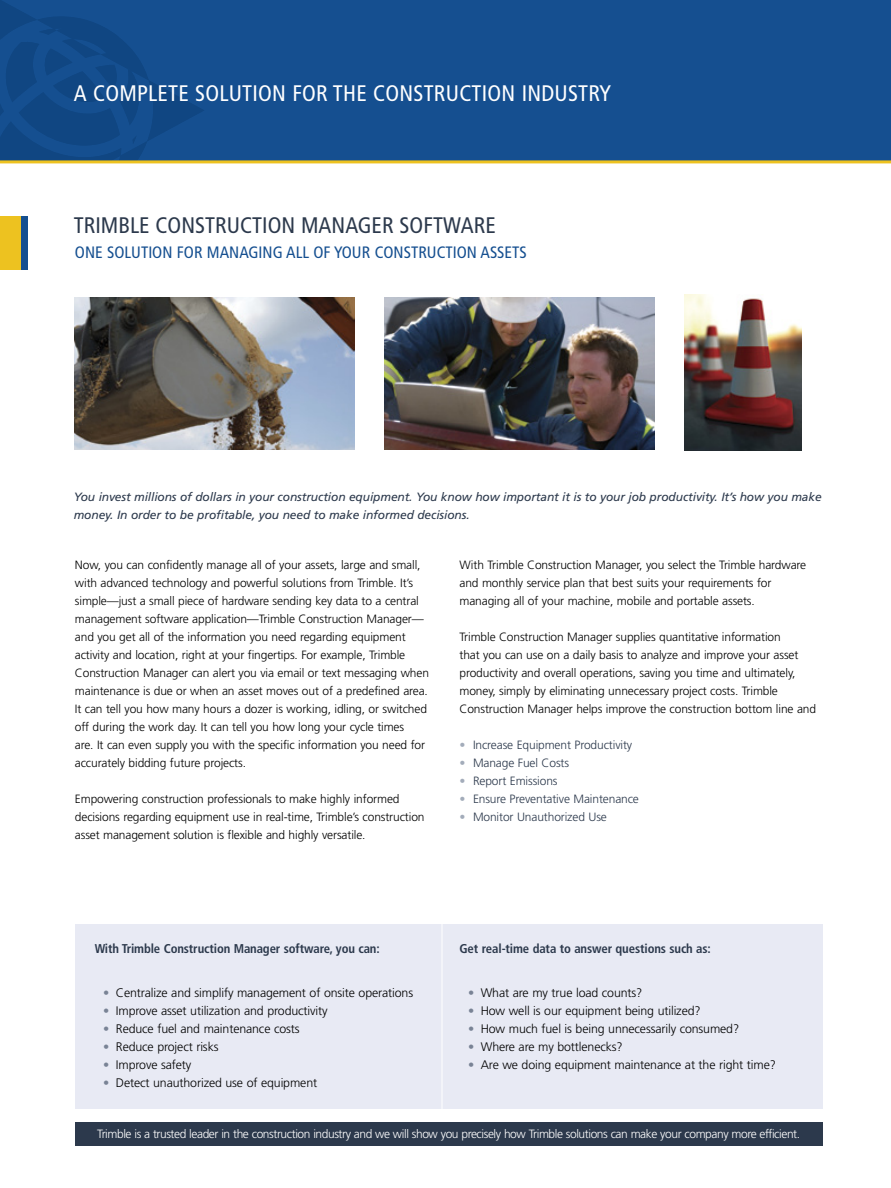
<style>
.page{position:relative;width:891px;height:1188px;background:#fff}
.page>*{position:absolute;margin:0;border:0;box-sizing:border-box;transform-origin:0 0}
.t1{font:condensed 22.5px "Frutiger LT Std";letter-spacing:.01em;color:#fff}
.t2{font:condensed 22.5px "Frutiger LT Std";color:#2c394c}
.t3{font:condensed 16.5px "Frutiger LT Std";color:#154f90}
.t4{font:700 condensed 12.75px "Frutiger LT Std";letter-spacing:-.01em;color:#2c394c}
.t5{font:300 12.3px "Frutiger LT Std";letter-spacing:-.01em;color:#000}
.t6{font:300 12px/18px "Frutiger LT Std";letter-spacing:-.01em;color:#000}
.t7{font:italic 12px/18px "Frutiger LT Std";letter-spacing:-.01em;color:#2c394c}
.t8{font:300 12px "Frutiger LT Std";letter-spacing:-.035em;color:#fff}
.t9{font:300 12px "Frutiger LT Std";letter-spacing:-.01em;color:#2c394c}
.s1{color:#a3acba}
.s2{color:#798395}
</style>
<div class="page">
<div style="left:0;top:216px;width:28px;height:54px;background:#edc220"></div>
<div style="left:21px;top:216px;width:7px;height:54px;background:#154f90"></div>
<div style="left:0;top:0;width:891px;height:161px;background:#154f90"></div>
<svg style="left:0;top:0;width:204px;height:160px"></svg>
<div style="left:75px;top:924px;width:748px;height:185px;background:#e8eaf4"></div>
<hr style="left:442px;top:924px;width:1px;height:186px;background:#fff">
<img style="left:75px;top:297px;width:279px;height:153px">
<img style="left:384px;top:298px;width:271px;height:152px">
<hr style="left:0;top:160px;width:891px;height:3px;background:#edc220">
<img style="left:684px;top:295px;width:118px;height:156px">
<div style="left:75px;top:1122px;width:747px;height:24px;background:#2c394c"></div>
<h1 class="t1" style="left:74px;top:80px;width:536px">A COM PLETE SOLUTION FOR THE CONSTRUCTION INDUSTRY</h1>
<h1 class="t2" style="left:74px;top:212px;width:424px">TRIMBLE CONSTRUCTION MANAGER SOFTWARE</h1>
<h2 class="t3" style="left:75px;top:243px;width:452px">ONE SOLUTION FOR MANAGING ALL OF YOUR CONSTRUCTION ASSETS</h2>
<p class="t7" style="left:74px;top:488px;width:749px">You invest millions of dollars in your construction equipment. You know how important it is to your job productivity. It’s how you make money. In order to be profitable, you need to make informed decisions.</p>
<p class="t6" style="left:75px;top:556px;width:356px">Now, you can confidently manage all of your assets, large and small, with advanced technology and powerful solutions from Trimble. It’s simple—just a small piece of hardware sending key data to a central management software application—Trimble Construction Manager— and you get all of the information you need regarding equipment activity and location, right at your fingertips. For example, Trimble Construction Manager can alert you via email or text messaging when maintenance is due or when an asset moves out of a predefined area.<br>It can tell you how many hours a dozer is working, idling, or switched off during the work day. It can tell you how long your cycle times<br>are. It can even supply you with the specific information you need for accurately bidding future projects.</p>
<p class="t6" style="left:75px;top:790px;width:351px">Empowering construction professionals to make highly informed decisions regarding equipment use in real-time, Trimble’s construction asset management solution is flexible and highly versatile.</p>
<p class="t6" style="left:460px;top:556px;width:348px">With Trimble Construction Manager, you select the Trimble hardware and monthly service plan that best suits your requirements for managing all of your machine, mobile and portable assets.</p>
<p class="t6" style="left:460px;top:628px;width:358px">Trimble Construction Manager supplies quantitative information<br>that you can use on a daily basis to analyze and improve your asset productivity and overall operations, saving you time and ultimately, money, simply by eliminating unnecessary project costs. Trimble Construction Manager helps improve the construction bottom line and</p>
<p class="t9" style="left:460px;top:738px;width:174px"><span class="s1">•</span> Increase Equipment Productivity</p>
<p class="t9" style="left:460px;top:756px;width:111px"><span class="s1">•</span> Manage Fuel Costs</p>
<p class="t9" style="left:460px;top:774px;width:100px"><span class="s1">•</span> Report Emissions</p>
<p class="t9" style="left:460px;top:792px;width:181px"><span class="s1">•</span> Ensure Preventative Maintenance</p>
<p class="t9" style="left:460px;top:810px;width:149px"><span class="s1">•</span> Monitor Unauthorized Use</p>
<p class="t4" style="left:95px;top:941px;width:287px">With Trimble Construction Manager software, you can:</p>
<p class="t5" style="left:103px;top:986px;width:311px"><span class="s2">•</span> Centralize and simplify management of onsite operations</p>
<p class="t5" style="left:103px;top:1004px;width:226px"><span class="s2">•</span> Improve asset utilization and productivity</p>
<p class="t5" style="left:103px;top:1022px;width:198px"><span class="s2">•</span> Reduce fuel and maintenance costs</p>
<p class="t5" style="left:103px;top:1040px;width:117px"><span class="s2">•</span> Reduce project risks</p>
<p class="t5" style="left:103px;top:1058px;width:90px"><span class="s2">•</span> Improve safety</p>
<p class="t5" style="left:103px;top:1076px;width:216px"><span class="s2">•</span> Detect unauthorized use of equipment</p>
<p class="t4" style="left:460px;top:941px;width:253px">Get real-time data to answer questions such as:</p>
<p class="t5" style="left:468px;top:986px;width:176px"><span class="s2">•</span> What are my true load counts?</p>
<p class="t5" style="left:468px;top:1004px;width:234px"><span class="s2">•</span> How well is our equipment being utilized?</p>
<p class="t5" style="left:468px;top:1022px;width:273px"><span class="s2">•</span> How much fuel is being unnecessarily consumed?</p>
<p class="t5" style="left:468px;top:1040px;width:156px"><span class="s2">•</span> Where are my bottlenecks?</p>
<p class="t5" style="left:468px;top:1058px;width:309px"><span class="s2">•</span> Are we doing equipment maintenance at the right time?</p>
<p class="t8" style="left:97px;top:1127px;width:704px">Trimble is a trusted leader in the construction industry and we will show you precisely how Trimble solutions can make your company more efficient.</p>
</div>
